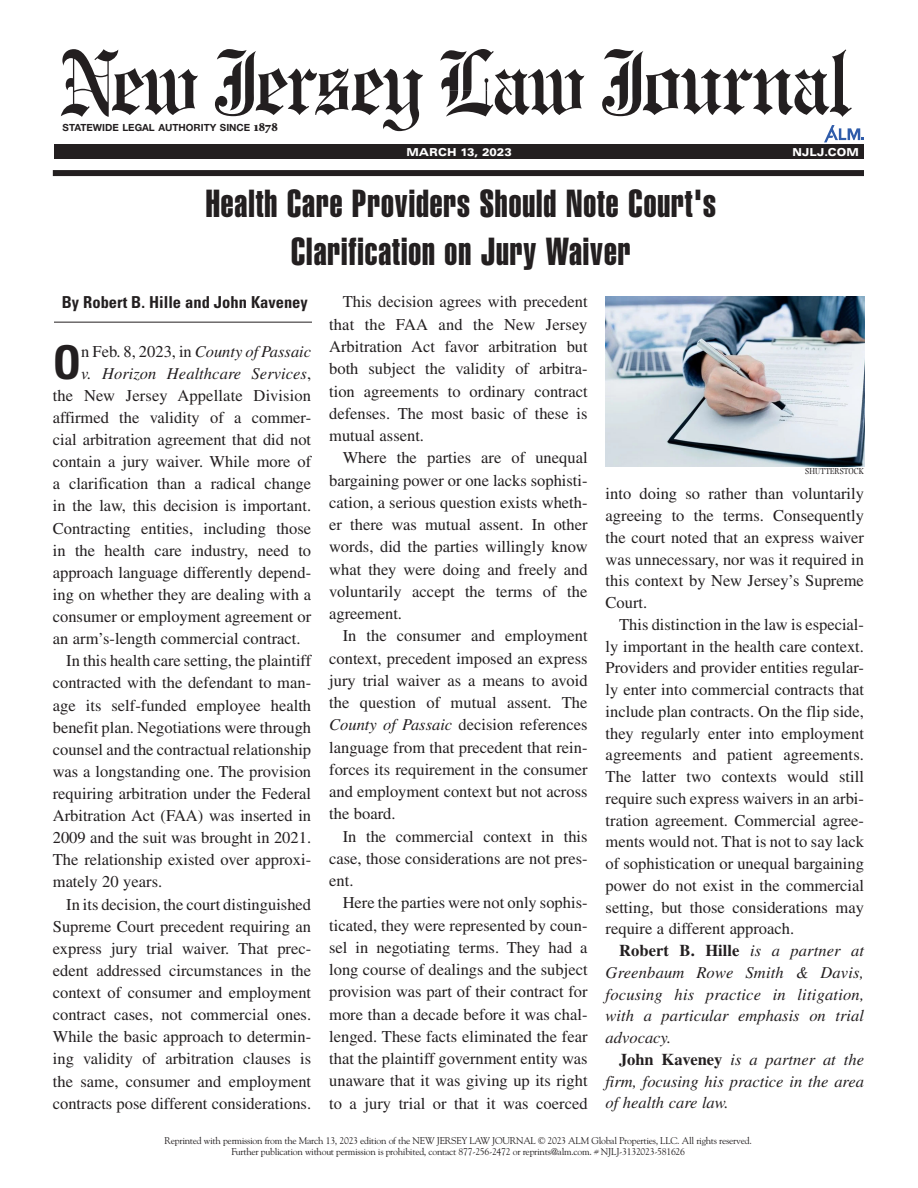
<style>
.page{position:relative;width:918px;height:1188px;background:#fff}
.page>*{position:absolute;margin:0;border:0;box-sizing:border-box;transform-origin:0 0}
.TEXT{font:700 condensed 46.65px "Univers LT Std";color:#231f20}
.HEAD{font:38.4px/48.6px "Helvetica LT Std Extra Comp";letter-spacing:.025em;color:#231f20;text-align:center}
.TEXT-2{font:16.5px/22.2px "Times LT Std";color:#231f20;text-align:justify}
.TEXT-3{font:italic 16.5px/21.8px "Times LT Std";color:#231f20;text-align:justify}
.t1{font:700 condensed 16.5px "Univers LT Std";color:#231f20}
.t2{font:900 expanded 10.95px "Univers LT Std";letter-spacing:.01em;color:#fff;scale:.9 1}
.t3{font:700 9.9px "Helvetica Neue LT Std";color:#231f20}
.Text_just{font:9.75px "Goudy Std";letter-spacing:-.03em;color:#231f20}
.PHOTOCREDIT{font:9px "Photina MT Std";letter-spacing:.01em;color:#231f20;scale:.9 1}
.s1{font-family:"Minion Std";font-weight:900;font-size:13.2px}
.s2{font-style:normal}
.s3{font-style:italic}
.s4{font-weight:700;font-style:normal}
</style>
<div class="page">
<div style="left:53px;top:170px;width:811px;height:6px;background:#231f20"></div>
<div style="left:54px;top:144px;width:810px;height:15px;background:#231f20"></div>
<svg style="left:61px;top:49px;width:137px;height:68px"></svg>
<svg style="left:215px;top:49px;width:208px;height:82px"></svg>
<svg style="left:440px;top:49px;width:144px;height:68px"></svg>
<svg style="left:602px;top:49px;width:250px;height:68px"></svg>
<svg style="left:824px;top:125px;width:40px;height:17px"></svg>
<hr style="left:54px;top:322px;width:258px;height:1px;background:#231f20">
<img style="left:606px;top:297px;width:258px;height:169px">
<p class="t3" style="left:63px;top:122px;width:217px">STATEWIDE LEGAL AUTHORITY SINCE <span class="s1">1878</span></p>
<p class="t2" style="left:406px;top:146px;width:119px">MARCH 13, 2023</p>
<p class="HEAD" style="left:206px;top:179px;width:512px">Health Care Providers Should Note Court's<br>Clarification on Jury Waiver</p>
<p class="t2" style="left:792px;top:146px;width:75px">NJLJ.COM</p>
<p class="t1" style="left:62px;top:292px;width:247px">By Robert B. Hille and John Kaveney</p>
<p class="TEXT" style="left:53px;top:334px;width:30px">O</p>
<p class="TEXT-3" style="left:81px;top:341px;width:231px"><span class="s2">n Feb. 8, 2023, in</span> County of Passaic</p>
<p class="TEXT-3" style="left:81px;top:362px;width:231px">v. Horizon Healthcare Services<span class="s2">,</span></p>
<p class="TEXT-2" style="left:53px;top:384px;width:260px">the New Jersey Appellate Division</p>
<p class="TEXT-2" style="left:53px;top:406px;width:260px">affirmed the validity of a commer-</p>
<p class="TEXT-2" style="left:53px;top:428px;width:260px">cial arbitration agreement that did not</p>
<p class="TEXT-2" style="left:53px;top:451px;width:260px">contain a jury waiver. While more of</p>
<p class="TEXT-2" style="left:53px;top:473px;width:260px">a clarification than a radical change</p>
<p class="TEXT-2" style="left:53px;top:495px;width:260px">in the law, this decision is important.</p>
<p class="TEXT-2" style="left:53px;top:517px;width:260px">Contracting entities, including those</p>
<p class="TEXT-2" style="left:53px;top:539px;width:260px">in the health care industry, need to</p>
<p class="TEXT-2" style="left:53px;top:561px;width:260px">approach language differently depend-</p>
<p class="TEXT-2" style="left:53px;top:583px;width:260px">ing on whether they are dealing with a</p>
<p class="TEXT-2" style="left:53px;top:605px;width:260px">consumer or employment agreement or</p>
<p class="TEXT-2" style="left:53px;top:627px;width:249px">an arm’s-length commercial contract.</p>
<p class="TEXT-2" style="left:53px;top:650px;width:260px;text-indent:14px">In this health care setting, the plaintiff contracted with the defendant to man&shy;age its self-funded employee health benefit plan. Negotiations were through counsel and the contractual relationship was a longstanding one. The provision requiring arbitration under the Federal Arbitration Act (FAA) was inserted in 2009 and the suit was brought in 2021.<br>The relationship existed over approxi&shy;mately 20 years.</p>
<p class="TEXT-2" style="left:53px;top:893px;width:260px;text-indent:14px">In its decision, the court distinguished Supreme Court precedent requiring an express jury trial waiver. That prec&shy;edent addressed circumstances in the context of consumer and employment contract cases, not commercial ones.<br>While the basic approach to determin&shy;ing validity of arbitration clauses is the same, consumer and employment contracts pose different considerations.</p>
<p class="TEXT-2" style="left:329px;top:291px;width:260px;text-indent:14px">This decision agrees with precedent that the FAA and the New Jersey Arbitration Act favor arbitration but both subject the validity of arbitra&shy;tion agreements to ordinary contract defenses. The most basic of these is mutual assent.</p>
<p class="TEXT-2" style="left:329px;top:447px;width:260px;text-indent:14px">Where the parties are of unequal bargaining power or one lacks sophisti&shy;cation, a serious question exists wheth&shy;er there was mutual assent. In other words, did the parties willingly know what they were doing and freely and voluntarily accept the terms of the agreement.</p>
<p class="TEXT-2" style="left:329px;top:625px;width:260px;text-indent:14px">In the consumer and employment context, precedent imposed an express jury trial waiver as a means to avoid the question of mutual assent. The <span class="s3">County of Passaic</span> decision references language from that precedent that rein&shy;forces its requirement in the consumer and employment context but not across the board.</p>
<p class="TEXT-2" style="left:329px;top:825px;width:260px;text-indent:14px">In the commercial context in this case, those considerations are not pres&shy;ent.</p>
<p class="TEXT-2" style="left:329px;top:892px;width:260px;text-indent:14px">Here the parties were not only sophis&shy;ticated, they were represented by coun&shy;sel in negotiating terms. They had a long course of dealings and the subject provision was part of their contract for more than a decade before it was chal&shy;lenged. These facts eliminated the fear that the plaintiff government entity was unaware that it was giving up its right to a jury trial or that it was coerced</p>
<p class="PHOTOCREDIT" style="left:805px;top:466px;width:67px">SHUTTERSTOCK</p>
<p class="TEXT-2" style="left:606px;top:483px;width:260px;line-height:21.8px">into doing so rather than voluntarily agreeing to the terms. Consequently the court noted that an express waiver was unnecessary, nor was it required in this context by New Jersey’s Supreme Court.</p>
<p class="TEXT-2" style="left:606px;top:613px;width:260px;line-height:21.8px;text-indent:14px">This distinction in the law is especial&shy;ly important in the health care context.<br>Providers and provider entities regular&shy;ly enter into commercial contracts that include plan contracts. On the flip side, they regularly enter into employment agreements and patient agreements.<br>The latter two contexts would still require such express waivers in an arbi&shy;tration agreement. Commercial agree&shy;ments would not. That is not to say lack of sophistication or unequal bargaining power do not exist in the commercial setting, but those considerations may require a different approach.</p>
<p class="TEXT-3" style="left:606px;top:940px;width:260px;text-indent:14px"><span class="s4">Robert B. Hille</span> is a partner at Greenbaum Rowe Smith &amp; Davis, focusing his practice in litigation, with a particular emphasis on trial advocacy.</p>
<p class="TEXT-3" style="left:606px;top:1048px;width:260px;text-indent:14px"><span class="s4">John Kaveney</span> is a partner at the firm, focusing his practice in the area of health care law.</p>
<p class="Text_just" style="left:165px;top:1135px;width:589px">Reprinted with permission from the March 13, 2023 edition of the NEW JERSEY LAW JOURNAL © 2023 ALM Global Properties, LLC. All rights reserved.</p>
<p class="Text_just" style="left:231px;top:1145px;width:455px">Further publication without permission is prohibited, contact 877-256-2472 or reprints@alm.com. # NJLJ-3132023-581626</p>
</div>
